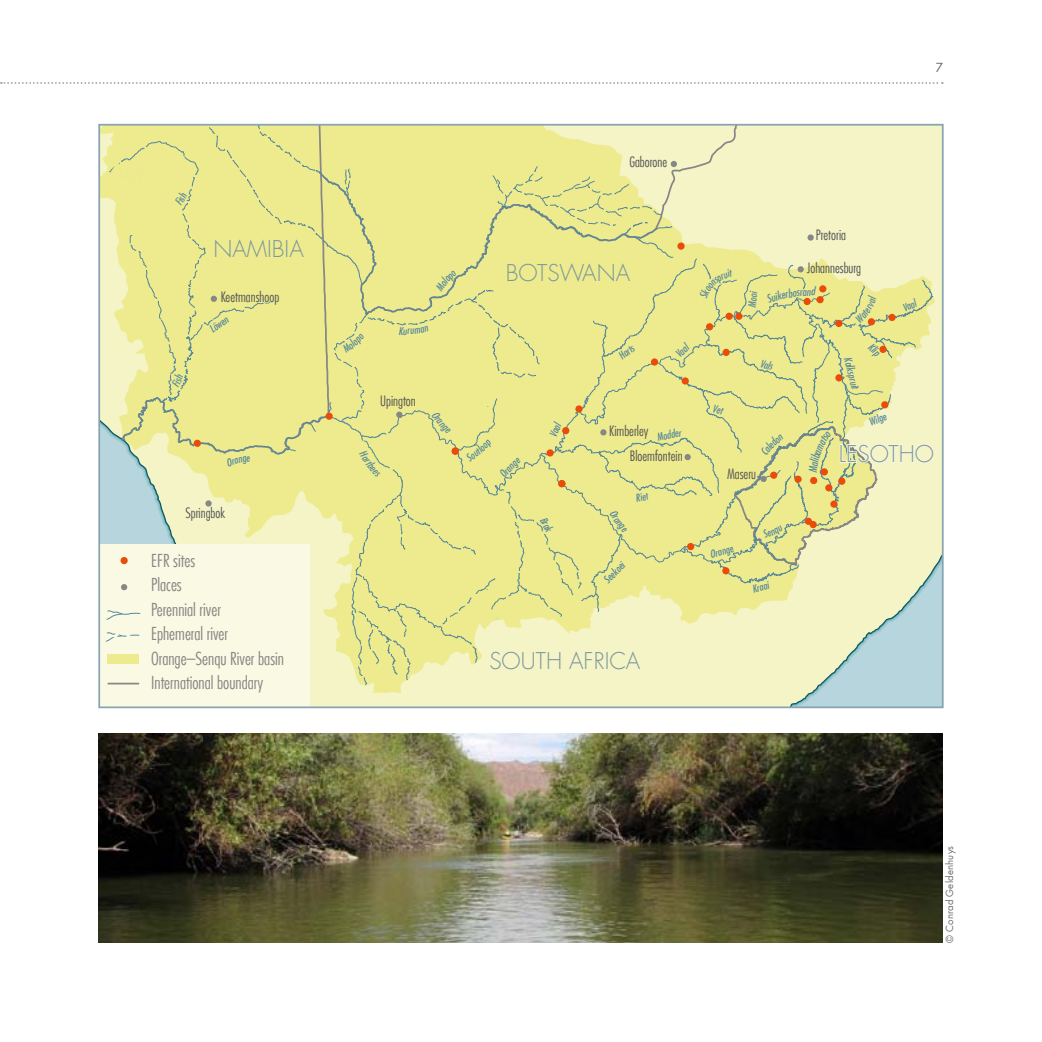
<style>
.page{position:relative;width:1042px;height:1042px;background:#fff}
.page>*{position:absolute;margin:0;border:0;box-sizing:border-box;transform-origin:0 0}
.t1{font:300 22.57px "Futura Com";color:#7c979d}
.t2{font:300 condensed 17.5px/24.5px "Futura Com";color:#878786}
.t3{font:300 condensed 14px/25.2px "Futura Com";color:#565656}
.t4{font:500 12.25px "Futura Com";color:#6f6f6e}
.t5{font:italic 500 condensed 10.5px "Futura Com";color:#578999}
.t6{font:9.62px "Futura Com";letter-spacing:.02em;color:#6f6f6e}
</style>
<div class="page">
<svg style="left:1px;top:82px;width:942px;height:2px"></svg>
<svg style="left:101px;top:127px;width:839px;height:578px;background:#e6ecca"></svg>
<div style="left:99px;top:544px;width:211px;height:163px;background:#fafae4"></div>
<img style="left:98px;top:733px;width:845px;height:210px">
<svg style="left:105px;top:125px;width:830px;height:561px;background:#eaeaa3"></svg>
<p class="t1" style="left:213px;top:234px;width:92px">NAMIBIA</p>
<p class="t3" style="left:221px;top:284px;width:60px">Keetmanshoop</p>
<p class="t5" style="left:206px;top:324px;width:22px;rotate:-35deg">Löwen</p>
<p class="t3" style="left:185px;top:500px;width:41px">Springbok</p>
<p class="t2" style="left:151px;top:548px;width:134px">EFR sites<br>Places<br>Perennial river<br>Ephemeral river<br>Orange–Senqu River basin<br>International boundary</p>
<p class="t5" style="left:398px;top:323px;width:6px">K</p>
<p class="t3" style="left:380px;top:388px;width:37px">Upington</p>
<p class="t3" style="left:629px;top:149px;width:39px">Gaborone</p>
<p class="t1" style="left:506px;top:258px;width:126px">BOTSWANA</p>
<p class="t5" style="left:615px;top:352px;width:18px;rotate:-38deg">Harts</p>
<p class="t5" style="left:672px;top:350px;width:15px;rotate:-43deg">Vaal</p>
<p class="t5" style="left:546px;top:433px;width:15px;rotate:-66deg">Vaal</p>
<p class="t5" style="left:549px;top:514px;width:17px;rotate:62deg">Brak</p>
<p class="t3" style="left:630px;top:418px;width:54px;text-indent:-21px">Kimberley<br>Bloemfontein</p>
<p class="t5" style="left:600px;top:576px;width:26px;rotate:-45deg">Seekoei</p>
<p class="t1" style="left:489px;top:646px;width:152px">SOUTH AFRICA</p>
<p class="t4" style="left:935px;top:59px;width:9px">7</p>
<p class="t5" style="left:745px;top:307px;width:17px;rotate:-85deg">Mooi</p>
<p class="t5" style="left:762px;top:356px;width:14px;rotate:15deg">Vals</p>
<p class="t3" style="left:727px;top:461px;width:31px">Maseru</p>
<p class="t3" style="left:816px;top:222px;width:32px">Pretoria</p>
<p class="t3" style="left:807px;top:255px;width:56px">Johannesburg</p>
<p class="t5" style="left:855px;top:356px;width:34px;rotate:76deg">Kalkspruit</p>
<p class="t5" style="left:875px;top:340px;width:14px;rotate:45deg">Klip</p>
<p class="t5" style="left:866px;top:416px;width:19px;rotate:-22deg">Wilge</p>
<p class="t5" style="left:900px;top:302px;width:15px;rotate:-24deg">Vaal</p>
<p class="t1" style="left:839px;top:439px;width:97px">LESOTHO</p>
<p class="t5" style="left:750px;top:582px;width:18px;rotate:-15deg">Kraai</p>
<p class="t6" style="left:943px;top:943px;width:99px;rotate:-90deg">© Conrad Geldenhuys</p>
</div>
